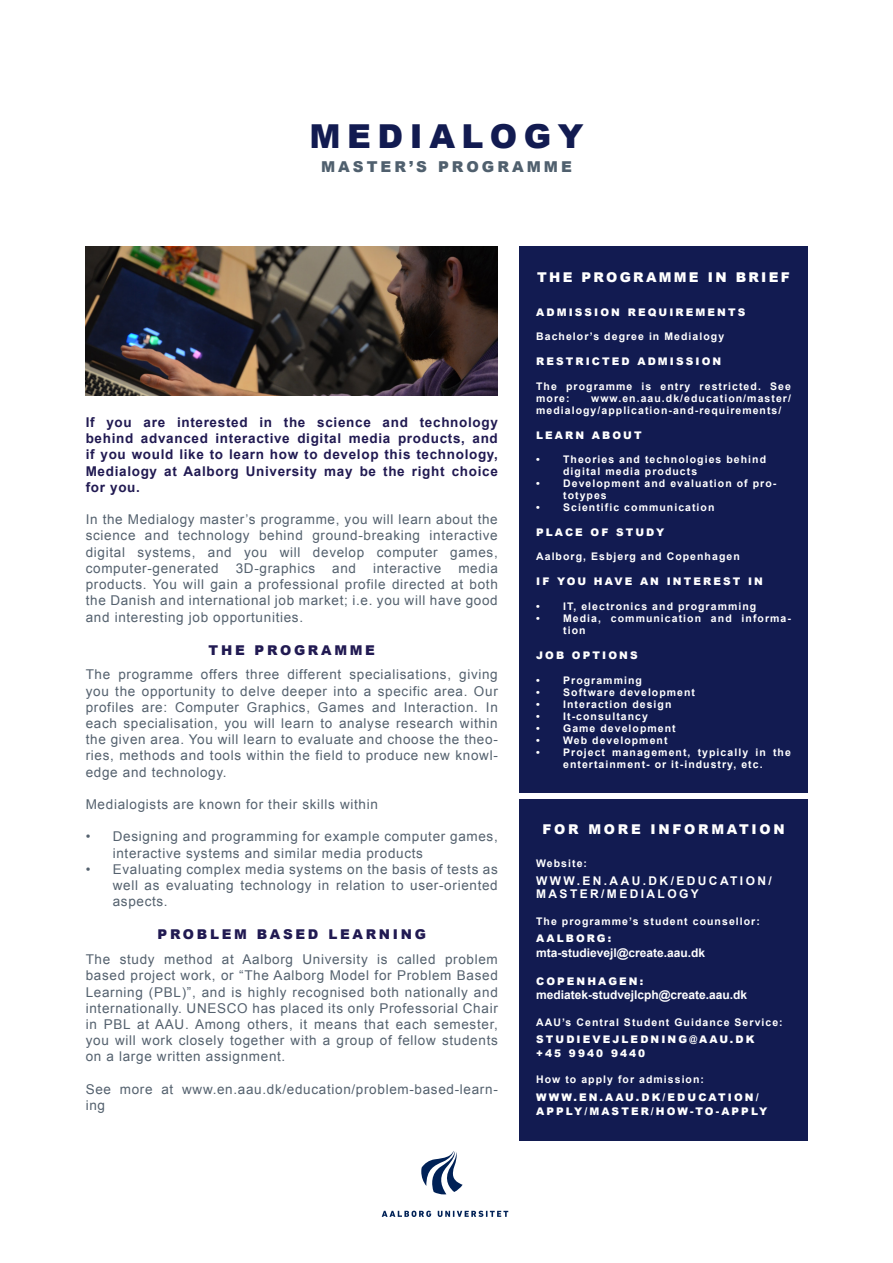
<style>
.page{position:relative;width:893px;height:1263px;background:#fff}
.page>*{position:absolute;margin:0;border:0;box-sizing:border-box;transform-origin:0 0}
.Uddannelsestitel{font:900 33px "Arial";letter-spacing:.2em;color:#121b51}
.Undetitel{font:900 15px "Arial";letter-spacing:.2em;color:#50606e}
.Brødtekst{font:13.5px/16.2px "Arial";letter-spacing:.05em;color:#54616e;text-align:justify}
.Manchet{font:700 13.5px/16.2px "Arial";letter-spacing:.05em;color:#211a52;text-align:justify}
.Overskrift{font:900 13.5px "Arial";letter-spacing:.2em;color:#211a52}
.Hvid_titel{font:900 13.5px "Arial";letter-spacing:.17em;color:#fff}
.Hvid_titel-2{font:900 13.5px "Arial";letter-spacing:.2em;color:#fff}
.Hvid_tekst{font:700 12px "Arial";color:#fff}
.Hvid_tekst__fed{font:700 12px/13.5px "Arial";letter-spacing:.2em;color:#fff}
.Hvid_tekst-2{font:700 10.5px/12px "Arial";letter-spacing:.1em;color:#fff}
.Hvid_tekst__fed-2{font:900 10.5px "Arial";letter-spacing:.2em;color:#fff}
.Hvid_overskrift__tyn{font:700 10.5px "Arial";letter-spacing:.1em;color:#fff}
.Hvid_overskrift{font:900 10.5px "Arial";letter-spacing:.2em;color:#fff}
</style>
<div class="page">
<div style="left:519px;top:247px;width:289px;height:546px;background:#121b51"></div>
<div style="left:519px;top:799px;width:289px;height:341px;background:#121b51"></div>
<svg style="left:382px;top:1211px;width:49px;height:6px"></svg>
<svg style="left:438px;top:1211px;width:70px;height:6px"></svg>
<svg style="left:421px;top:1151px;width:42px;height:43px"></svg>
<img style="left:85px;top:247px;width:413px;height:149px">
<p class="Uddannelsestitel" style="left:309px;top:112px;width:276px">MEDIALOGY</p>
<p class="Undetitel" style="left:321px;top:155px;width:252px">MASTER’S PROGRAMME</p>
<p class="Manchet" style="left:86px;top:415px;width:414px">If you are interested in the science and technology behind advanced interactive digital media products, and if you would like to learn how to develop this technology, Medialogy at Aalborg University may be the right choice for you.</p>
<p class="Brødtekst" style="left:86px;top:512px;width:414px">In the Medialogy master’s programme, you will learn about the science and technology behind ground-breaking interactive digital systems, and you will develop computer games, computer-generated</p>
<p class="Brødtekst" style="left:236px;top:560px;width:81px">3D-graphics</p>
<p class="Brødtekst" style="left:332px;top:560px;width:25px">and</p>
<p class="Brødtekst" style="left:373px;top:560px;width:70px">interactive</p>
<p class="Brødtekst" style="left:86px;top:560px;width:414px;text-indent:373px">media products. You will gain a professional profile directed at both the Danish and international job market; i.e. you will have good and interesting job opportunities.</p>
<p class="Overskrift" style="left:209px;top:640px;width:168px">THE PROGRAMME</p>
<p class="Brødtekst" style="left:86px;top:667px;width:414px">The programme offers three different specialisations, giving you the opportunity to delve deeper into a specific area. Our profiles are: Computer Graphics, Games and Interaction. In each specialisation, you will learn to analyse research within the given area. You will learn to evaluate and choose the theo&shy;ries, methods and tools within the field to produce new knowl&shy;edge and technology.</p>
<p class="Brødtekst" style="left:86px;top:796px;width:294px">Medialogists are known for their skills within</p>
<p class="Brødtekst" style="left:113px;top:829px;width:387px;text-indent:-27px">• Designing and programming for example computer games, interactive systems and similar media products</p>
<p class="Brødtekst" style="left:113px;top:861px;width:387px;text-indent:-27px">• Evaluating complex media systems on the basis of tests as well as evaluating technology in relation to user-oriented aspects.</p>
<p class="Overskrift" style="left:158px;top:925px;width:270px">PROBLEM BASED LEARNING</p>
<p class="Brødtekst" style="left:86px;top:951px;width:414px">The study method at Aalborg University is called problem based project work, or “The Aalborg Model for Problem Based Learning (PBL)”, and is highly recognised both nationally and internationally. UNESCO has placed its only Professorial Chair in PBL at AAU. Among others, it means that each semester, you will work closely together with a group of fellow students on a large written assignment.</p>
<p class="Brødtekst" style="left:86px;top:1081px;width:414px">See more at www.en.aau.dk/education/problem-based-learn&shy;ing</p>
<p class="Hvid_titel" style="left:537px;top:267px;width:254px">THE PROGRAMME IN BRIEF</p>
<p class="Hvid_overskrift" style="left:536px;top:304px;width:211px">ADMISSION REQUIREMENTS</p>
<p class="Hvid_tekst-2" style="left:536px;top:331px;width:190px">Bachelor’s degree in Medialogy</p>
<p class="Hvid_overskrift" style="left:536px;top:354px;width:187px">RESTRICTED ADMISSION</p>
<p class="Hvid_tekst-2" style="left:536px;top:380px;width:256px">The programme is entry restricted. See more:</p>
<p class="Hvid_tekst-2" style="left:536px;top:392px;width:256px;text-indent:55px">www.en.aau.dk/education/master/ medialogy/application-and-requirements/</p>
<p class="Hvid_overskrift" style="left:536px;top:427px;width:107px">LEARN ABOUT</p>
<p class="Hvid_tekst-2" style="left:563px;top:453px;width:204px;text-indent:-27px">• Theories and technologies behind digital media products</p>
<p class="Hvid_tekst-2" style="left:563px;top:477px;width:215px;text-indent:-27px">• Development and evaluation of pro&shy;totypes</p>
<p class="Hvid_tekst-2" style="left:536px;top:501px;width:180px">• Scientific communication</p>
<p class="Hvid_overskrift" style="left:536px;top:524px;width:130px">PLACE OF STUDY</p>
<p class="Hvid_tekst-2" style="left:536px;top:550px;width:205px">Aalborg, Esbjerg and Copenhagen</p>
<p class="Hvid_overskrift" style="left:536px;top:574px;width:228px">IF YOU HAVE AN INTEREST IN</p>
<p class="Hvid_tekst-2" style="left:536px;top:600px;width:222px">• IT, electronics and programming</p>
<p class="Hvid_tekst-2" style="left:563px;top:612px;width:229px;text-indent:-27px">• Media, communication and informa&shy;tion</p>
<p class="Hvid_overskrift" style="left:536px;top:647px;width:103px">JOB OPTIONS</p>
<p class="Hvid_tekst-2" style="left:536px;top:674px;width:107px">• Programming</p>
<p class="Hvid_tekst-2" style="left:536px;top:686px;width:160px">• Software development</p>
<p class="Hvid_tekst-2" style="left:536px;top:698px;width:137px">• Interaction design</p>
<p class="Hvid_tekst-2" style="left:536px;top:710px;width:113px">• It-consultancy</p>
<p class="Hvid_tekst-2" style="left:536px;top:722px;width:141px">• Game development</p>
<p class="Hvid_tekst-2" style="left:536px;top:734px;width:133px">• Web development</p>
<p class="Hvid_tekst-2" style="left:536px;top:746px;width:256px;text-align:center">• Project management, typically in the entertainment- or it-industry, etc.</p>
<p class="Hvid_titel-2" style="left:542px;top:819px;width:244px">FOR MORE INFORMATION</p>
<p class="Hvid_overskrift__tyn" style="left:536px;top:856px;width:52px">Website:</p>
<p class="Hvid_tekst__fed" style="left:536px;top:874px;width:237px">WWW.EN.AAU.DK/EDUCATION/<br>MASTER/MEDIALOGY</p>
<p class="Hvid_overskrift__tyn" style="left:536px;top:914px;width:225px">The programme’s student counsellor:</p>
<p class="Hvid_tekst__fed-2" style="left:536px;top:931px;width:77px">AALBORG:</p>
<p class="Hvid_tekst" style="left:536px;top:945px;width:171px">mta-studievejl@create.aau.dk</p>
<p class="Hvid_tekst__fed-2" style="left:536px;top:973px;width:109px">COPENHAGEN:</p>
<p class="Hvid_tekst" style="left:536px;top:987px;width:213px">mediatek-studvejlcph@create.aau.dk</p>
<p class="Hvid_overskrift__tyn" style="left:536px;top:1015px;width:248px">AAU’s Central Student Guidance Service:</p>
<p class="Hvid_tekst__fed-2" style="left:536px;top:1032px;width:220px">STUDIEVEJLEDNING@AAU.DK</p>
<p class="Hvid_tekst__fed-2" style="left:536px;top:1045px;width:111px">+45 9940 9440</p>
<p class="Hvid_overskrift__tyn" style="left:536px;top:1072px;width:169px">How to apply for admission:</p>
<p class="Hvid_tekst__fed-2" style="left:536px;top:1090px;width:224px">WWW.EN.AAU.DK/EDUCATION/</p>
<p class="Hvid_tekst__fed-2" style="left:536px;top:1103px;width:233px">APPLY/MASTER/HOW-TO-APPLY</p>
</div>
